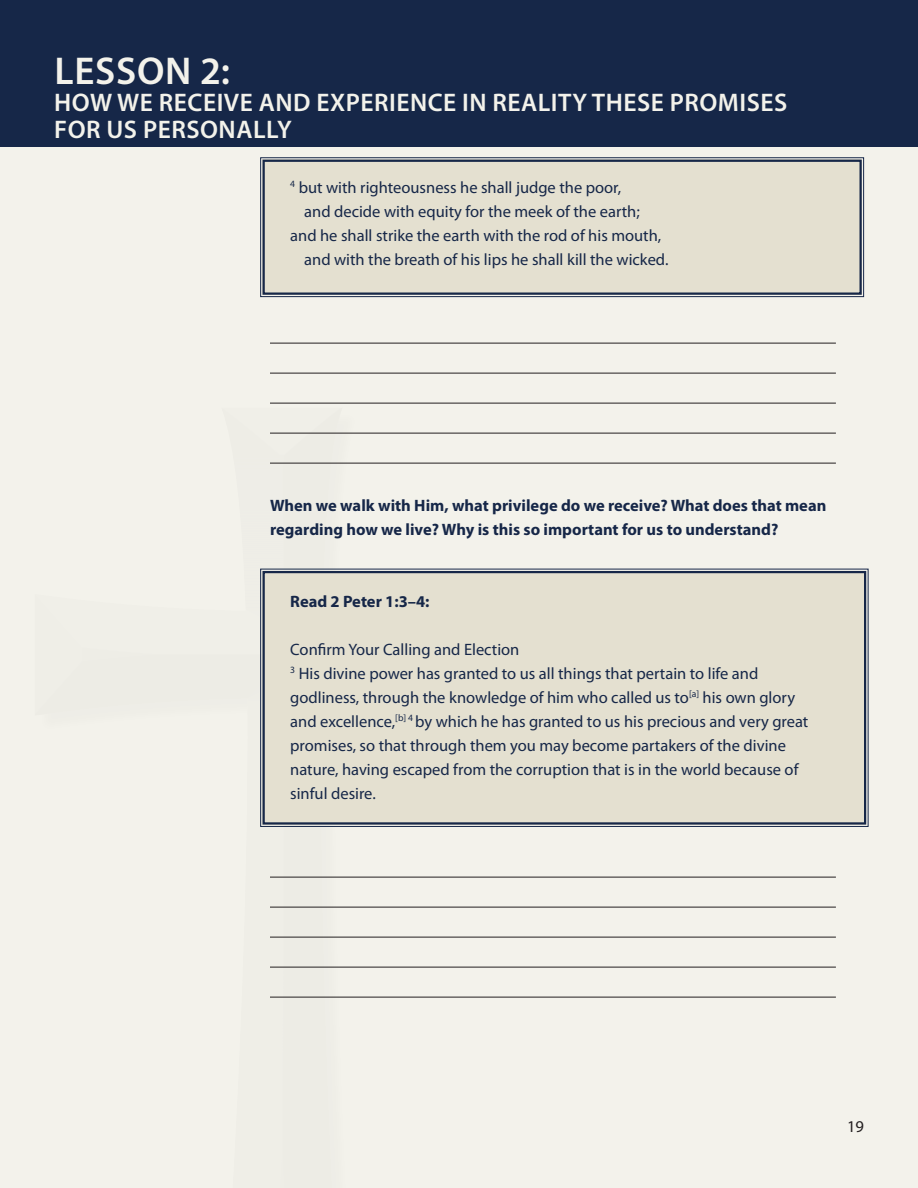
<style>
.page{position:relative;width:918px;height:1188px;background:#f3f2eb}
.page>*{position:absolute;margin:0;border:0;box-sizing:border-box;transform-origin:0 0}
.t1{font:600 38.85px "Myriad Pro";letter-spacing:.02em;color:#f3f2eb}
.t2{font:600 25.5px/27px "Myriad Pro";letter-spacing:.02em;color:#f3f2eb}
.t3{font:16.5px/24px "Myriad Pro";color:#162748}
.t4{font:700 16.5px/24px "Myriad Pro";color:#162748}
.t5{font:16.5px "Myriad Pro";color:#231f20}
</style>
<div class="page">
<div style="left:0;top:0;width:918px;height:147px;background:#162748"></div>
<div style="left:260px;top:568px;width:609px;height:259px;background:#e4e0d0"></div>
<div style="left:263px;top:571px;width:603px;height:254px;border:2px solid #162748"></div>
<div style="left:260px;top:157px;width:604px;height:140px;background:#e4e0d0"></div>
<div style="left:263px;top:160px;width:599px;height:135px;border:2px solid #162748"></div>
<hr style="left:270px;top:343px;width:566px;height:1px;background:#231f20">
<hr style="left:270px;top:373px;width:566px;height:1px;background:#231f20">
<hr style="left:270px;top:403px;width:566px;height:1px;background:#231f20">
<hr style="left:270px;top:433px;width:566px;height:1px;background:#231f20">
<hr style="left:270px;top:463px;width:566px;height:1px;background:#231f20">
<hr style="left:270px;top:877px;width:566px;height:1px;background:#231f20">
<hr style="left:270px;top:907px;width:566px;height:1px;background:#231f20">
<hr style="left:270px;top:937px;width:566px;height:1px;background:#231f20">
<hr style="left:270px;top:967px;width:566px;height:1px;background:#231f20">
<hr style="left:270px;top:997px;width:566px;height:1px;background:#231f20">
<h1 class="t1" style="left:54px;top:47px;width:177px">LESSON 2:</h1>
<h2 class="t2" style="left:54px;top:89px;width:735px">HOW WE RECEIVE AND EXPERIENCE IN REALITY THESE PROMISES<br>FOR US PERSONALLY</h2>
<p class="t3" style="left:290px;top:175px;width:333px"><sup>4</sup> but with righteousness he shall judge the poor,</p>
<p class="t3" style="left:304px;top:199px;width:337px">and decide with equity for the meek of the earth;</p>
<p class="t3" style="left:290px;top:223px;width:373px">and he shall strike the earth with the rod of his mouth,</p>
<p class="t3" style="left:304px;top:247px;width:366px">and with the breath of his lips he shall kill the wicked.</p>
<p class="t4" style="left:270px;top:493px;width:558px">When we walk with Him, what privilege do we receive? What does that mean regarding how we live? Why is this so important for us to understand?</p>
<p class="t4" style="left:290px;top:589px;width:141px">Read 2 Peter 1:3–4:</p>
<p class="t3" style="left:290px;top:637px;width:520px">Confirm Your Calling and Election<br><sup>3</sup> His divine power has granted to us all things that pertain to life and godliness, through the knowledge of him who called us to<sup>[a]</sup> his own glory and excellence,<sup>[b]</sup> <sup>4</sup> by which he has granted to us his precious and very great promises, so that through them you may become partakers of the divine nature, having escaped from the corruption that is in the world because of sinful desire.</p>
<p class="t5" style="left:847px;top:1116px;width:18px">19</p>
</div>
